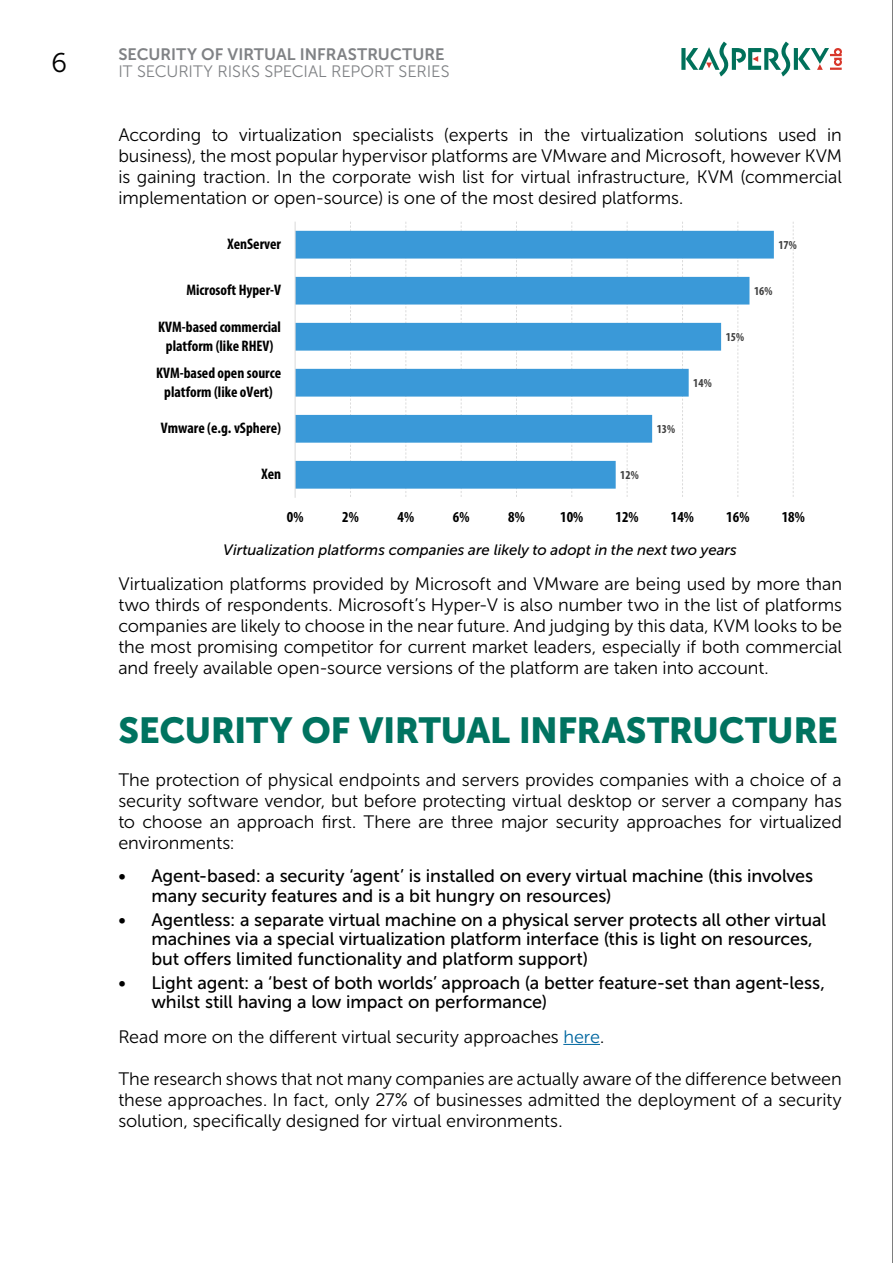
<style>
.page{position:relative;width:893px;height:1263px;background:#fff}
.page>*{position:absolute;margin:0;border:0;box-sizing:border-box;transform-origin:0 0}
.t1{font:36px "Museo Sans Cyrl 900";letter-spacing:-.005em;color:#007360}
.t2{font:27px "Museo Sans 300";color:#000}
.t3{font:18px/21px "Museo Sans Cyrl 300";letter-spacing:-.005em;color:#000;text-align:justify}
.t4{font:18px/19.5px "Museo Sans 500";letter-spacing:-.005em;color:#000}
.t5{font:16.5px "Museo Sans 300";color:#808285}
.t6{font:16.5px "Museo Sans Cyrl 700";color:#808285}
.t7{font:700 condensed 15.3px/18.5px "Myriad Pro";color:#000;text-align:center}
.t8{font:italic 15px "Museo Sans Cyrl 500";color:#000}
.t9{font:700 condensed 12.15px "Myriad Pro";letter-spacing:.005em;color:#404040}
.s1{color:#0067a0}
</style>
<div class="page">
<hr style="left:892px;top:0;width:1px;height:1263px;background:#000">
<svg style="left:681px;top:42px;width:161px;height:35px"></svg>
<hr style="left:563px;top:1044px;width:37px;height:1px;background:#0067a0">
<svg style="left:294px;top:221px;width:500px;height:277px"></svg>
<p class="t6" style="left:118px;top:45px;width:328px">SECURITY OF VIRTUAL INFRASTRUCTURE</p>
<h2 class="t2" style="left:51px;top:49px;width:18px">6</h2>
<p class="t5" style="left:118px;top:62px;width:333px">IT SECURITY RISKS SPECIAL REPORT SERIES</p>
<p class="t3" style="left:118px;top:124px;width:725px">According to virtualization specialists (experts in the virtualization solutions used in business), the most popular hypervisor platforms are VMware and Microsoft, however KVM is gaining traction. In the corporate wish list for virtual infrastructure, KVM (commercial implementation or open-source) is one of the most desired platforms.</p>
<p class="t7" style="left:228px;top:235px;width:55px">XenServer</p>
<p class="t7" style="left:186px;top:281px;width:96px">Microsoft Hyper-V</p>
<p class="t7" style="left:158px;top:317px;width:124px">KVM-based commercial platform (like RHEV)</p>
<p class="t7" style="left:156px;top:363px;width:126px">KVM-based open source platform (like oVert)</p>
<p class="t7" style="left:161px;top:419px;width:122px">Vmware (e.g. vSphere)</p>
<p class="t7" style="left:261px;top:465px;width:21px">Xen</p>
<p class="t9" style="left:620px;top:467px;width:20px">12%</p>
<p class="t9" style="left:657px;top:421px;width:20px">13%</p>
<p class="t9" style="left:778px;top:237px;width:20px">17%</p>
<p class="t9" style="left:754px;top:283px;width:20px">16%</p>
<p class="t9" style="left:726px;top:329px;width:20px">15%</p>
<p class="t9" style="left:693px;top:375px;width:20px">14%</p>
<p class="t7" style="left:287px;top:508px;width:18px">0%</p>
<p class="t7" style="left:342px;top:508px;width:18px">2%</p>
<p class="t7" style="left:398px;top:508px;width:18px">4%</p>
<p class="t7" style="left:453px;top:508px;width:18px">6%</p>
<p class="t7" style="left:508px;top:508px;width:18px">8%</p>
<p class="t7" style="left:560px;top:508px;width:25px">10%</p>
<p class="t7" style="left:616px;top:508px;width:25px">12%</p>
<p class="t7" style="left:671px;top:508px;width:25px">14%</p>
<p class="t7" style="left:726px;top:508px;width:25px">16%</p>
<p class="t7" style="left:782px;top:508px;width:25px">18%</p>
<p class="t8" style="left:223px;top:542px;width:515px">Virtualization platforms companies are likely to adopt in the next two years</p>
<p class="t3" style="left:118px;top:573px;width:725px">Virtualization platforms provided by Microsoft and VMware are being used by more than two thirds of respondents. Microsoft’s Hyper-V is also number two in the list of platforms companies are likely to choose in the near future. And judging by this data, KVM looks to be the most promising competitor for current market leaders, especially if both commercial and freely available open-source versions of the platform are taken into account.</p>
<h1 class="t1" style="left:118px;top:710px;width:721px">SECURITY OF VIRTUAL INFRASTRUCTURE</h1>
<p class="t3" style="left:118px;top:769px;width:725px">The protection of physical endpoints and servers provides companies with a choice of a security software vendor, but before protecting virtual desktop or server a company has to choose an approach first. There are three major security approaches for virtualized environments:</p>
<p class="t4" style="left:151px;top:866px;width:663px;text-indent:-33px">• Agent-based: a security ‘agent’ is installed on every virtual machine (this involves many security features and is a bit hungry on resources)</p>
<p class="t4" style="left:151px;top:910px;width:676px;text-indent:-33px">• Agentless: a separate virtual machine on a physical server protects all other virtual machines via a special virtualization platform interface (this is light on resources, but offers limited functionality and platform support)</p>
<p class="t4" style="left:151px;top:973px;width:675px;text-indent:-33px">• Light agent: a ‘best of both worlds’ approach (a better feature-set than agent-less, whilst still having a low impact on performance)</p>
<p class="t3" style="left:118px;top:1026px;width:487px">Read more on the different virtual security approaches <span class="s1">here</span>.</p>
<p class="t3" style="left:118px;top:1068px;width:725px">The research shows that not many companies are actually aware of the difference between these approaches. In fact, only 27% of businesses admitted the deployment of a security solution, specifically designed for virtual environments.</p>
</div>
